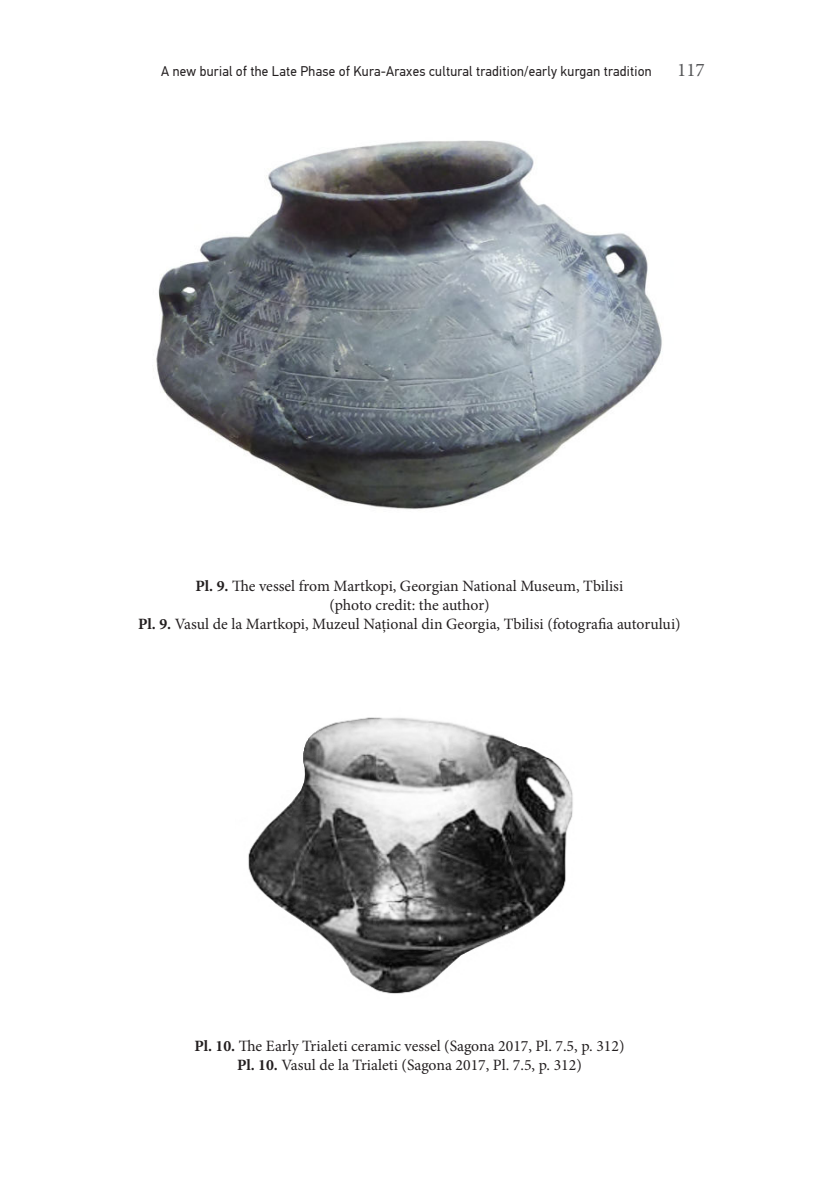
<style>
.page{position:relative;width:819px;height:1191px;background:#fff}
.page>*{position:absolute;margin:0;border:0;box-sizing:border-box;transform-origin:0 0}
.t1{font:19.25px "Minion Pro";color:#57585a}
.t2{font:15.75px/18.9px "Minion Pro";color:#231f20;text-align:center}
.t3{font:14px "PF Din Text Pro";letter-spacing:.02em;color:#231f20;scale:.96 1}
.s1{font-weight:700}
</style>
<div class="page">
<img style="left:156px;top:140px;width:506px;height:369px">
<img style="left:248px;top:717px;width:325px;height:277px">
<p class="t3" style="left:161px;top:65px;width:512px">A new burial of the Late Phase of Kura-Araxes cultural tradition/early kurgan tradition</p>
<p class="t1" style="left:677px;top:60px;width:29px">117</p>
<p class="t2" style="left:138px;top:577px;width:544px"><span class="s1">Pl. 9.</span> The vessel from Martkopi, Georgian National Museum, Tbilisi<br>(photo credit: the author)<br><span class="s1">Pl. 9.</span> Vasul de la Martkopi, Muzeul Naţional din Georgia, Tbilisi (fotografia autorului)</p>
<p class="t2" style="left:194px;top:1037px;width:431px"><span class="s1">Pl. 10.</span> The Early Trialeti ceramic vessel (Sagona 2017, Pl. 7.5, p. 312)<br><span class="s1">Pl. 10.</span> Vasul de la Trialeti (Sagona 2017, Pl. 7.5, p. 312)</p>
</div>
